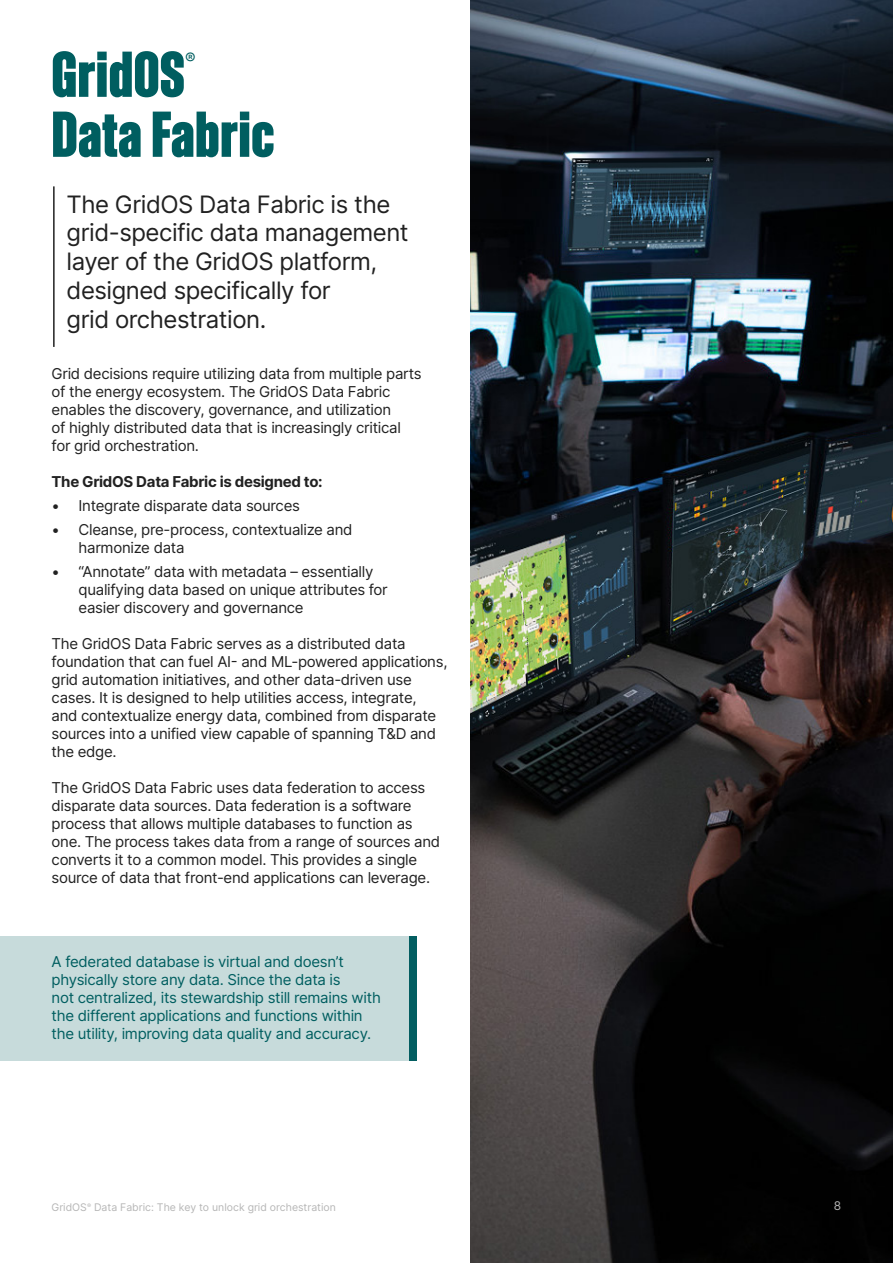
<style>
.page{position:relative;width:893px;height:1263px;background:#fff}
.page>*{position:absolute;margin:0;border:0;box-sizing:border-box;transform-origin:0 0}
.t1{font:800 63px "Sons Condensed";letter-spacing:.01em;color:#005e60}
.t2{font:24px/28.8px "Inter";letter-spacing:-.02em;color:#212121}
.t3{font:15.75px "Inter";color:#005e60}
.t4{font:15px/18px "Inter";letter-spacing:-.02em;color:#212121}
.t5{font:15px/18px "Inter";letter-spacing:-.02em;color:#005e60}
.t6{font:700 15px "Inter";letter-spacing:-.02em;color:#212121}
.t7{font:12px "Inter";color:#b4b4b4}
.t8{font:10.5px "Inter";color:#b6b6b6}
.t9{font:10.5px "Inter";color:#b4b4b4}
</style>
<div class="page">
<div style="left:0;top:936px;width:412px;height:125px;background:#c7dbdb"></div>
<hr style="left:53px;top:186px;width:2px;height:161px;background:#212121">
<img style="left:470px;top:0;width:423px;height:1263px">
<div style="left:409px;top:936px;width:7px;height:125px;background:#035e61"></div>
<h1 class="t1" style="left:52px;top:40px;width:134px">GridOS</h1>
<p class="t3" style="left:185px;top:47px;width:12px">®</p>
<h1 class="t1" style="left:52px;top:100px;width:224px">Data Fabric</h1>
<h2 class="t2" style="left:67px;top:189px;width:344px">The GridOS Data Fabric is the grid-specific data management layer of the GridOS platform, designed specifically for<br>grid orchestration.</h2>
<p class="t4" style="left:52px;top:364px;width:372px">Grid decisions require utilizing data from multiple parts of the energy ecosystem. The GridOS Data Fabric enables the discovery, governance, and utilization<br>of highly distributed data that is increasingly critical for grid orchestration.</p>
<p class="t6" style="left:52px;top:470px;width:273px">The GridOS Data Fabric is designed to:</p>
<p class="t4" style="left:52px;top:496px;width:250px">• Integrate disparate data sources</p>
<p class="t4" style="left:79px;top:520px;width:275px;text-indent:-27px">• Cleanse, pre-process, contextualize and harmonize data</p>
<p class="t4" style="left:79px;top:562px;width:311px;text-indent:-27px">• “Annotate” data with metadata – essentially qualifying data based on unique attributes for easier discovery and governance</p>
<p class="t4" style="left:52px;top:634px;width:397px">The GridOS Data Fabric serves as a distributed data foundation that can fuel AI- and ML-powered applications, grid automation initiatives, and other data-driven use cases. It is designed to help utilities access, integrate,<br>and contextualize energy data, combined from disparate sources into a unified view capable of spanning T&amp;D and the edge.</p>
<p class="t4" style="left:52px;top:778px;width:390px">The GridOS Data Fabric uses data federation to access disparate data sources. Data federation is a software process that allows multiple databases to function as one. The process takes data from a range of sources and converts it to a common model. This provides a single source of data that front-end applications can leverage.</p>
<p class="t5" style="left:52px;top:952px;width:331px">A federated database is virtual and doesn’t physically store any data. Since the data is<br>not centralized, its stewardship still remains with the different applications and functions within the utility, improving data quality and accuracy.</p>
<p class="t7" style="left:834px;top:1197px;width:9px">8</p>
<p class="t8" style="left:52px;top:1200px;width:286px">GridOS<sup>®</sup> Data Fabric: The key to unlock grid orchestration</p>
<p class="t9" style="left:835px;top:1198px;width:8px">8</p>
</div>
